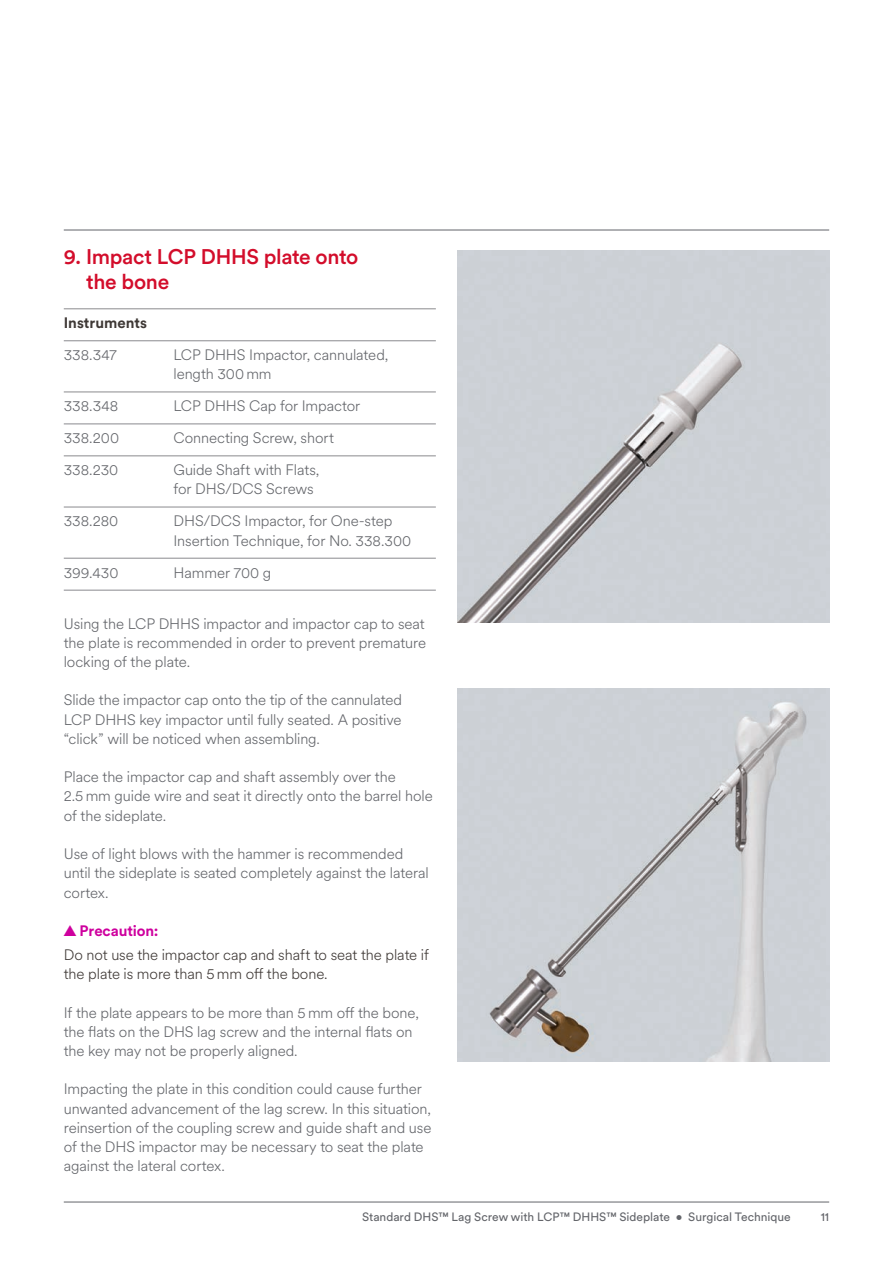
<style>
.page{position:relative;width:893px;height:1263px;background:#fff}
.page>*{position:absolute;margin:0;border:0;box-sizing:border-box;transform-origin:0 0}
._04_Step_Number_Copy{font:500 21px/25.5px "J&J Circular";letter-spacing:-.015em;color:#d30d2b}
._07_Body_Copy{font:300 15px/19.2px "J&J Circular";letter-spacing:-.005em;color:#63656a}
._09_Instrument_Rule{font:300 15px/19.2px "J&J Circular";letter-spacing:-.005em;color:#63656a}
._11_Text_Call_Out{font:300 15px/19.5px "J&J Circular";letter-spacing:-.005em;color:#3e3835}
.t1{font:700 15px "J&J Circular";letter-spacing:-.01em;color:#ce009e}
._09_Instrument_Title{font:700 15px "J&J Circular";color:#3e3835}
.t2{font:12px "J&J Circular";color:#63656a}
</style>
<div class="page">
<img style="left:457px;top:689px;width:372px;height:372px">
<img style="left:457px;top:251px;width:372px;height:372px">
<hr style="left:64px;top:309px;width:372px;height:1px;background:#8a8a8e">
<hr style="left:64px;top:340px;width:372px;height:1px;background:#8a8a8e">
<hr style="left:64px;top:392px;width:372px;height:1px;background:#8a8a8e">
<hr style="left:64px;top:424px;width:372px;height:1px;background:#8a8a8e">
<hr style="left:64px;top:456px;width:372px;height:1px;background:#8a8a8e">
<hr style="left:64px;top:507px;width:372px;height:1px;background:#8a8a8e">
<hr style="left:64px;top:558px;width:372px;height:1px;background:#8a8a8e">
<hr style="left:64px;top:590px;width:372px;height:1px;background:#8a8a8e">
<hr style="left:64px;top:230px;width:765px;height:1px;background:#63656a">
<hr style="left:64px;top:1202px;width:765px;height:1px;background:#63656a">
<p class="_04_Step_Number_Copy" style="left:86px;top:243px;width:274px;text-indent:-22px">9. Impact LCP DHHS plate onto the bone</p>
<p class="_09_Instrument_Title" style="left:64px;top:313px;width:85px">Instruments</p>
<p class="_09_Instrument_Rule" style="left:64px;top:345px;width:55px">338.347</p>
<p class="_09_Instrument_Rule" style="left:173px;top:345px;width:216px">LCP DHHS Impactor, cannulated, length 300 mm</p>
<p class="_09_Instrument_Rule" style="left:64px;top:396px;width:56px">338.348</p>
<p class="_09_Instrument_Rule" style="left:173px;top:396px;width:188px">LCP DHHS Cap for Impactor</p>
<p class="_09_Instrument_Rule" style="left:64px;top:428px;width:57px">338.200</p>
<p class="_09_Instrument_Rule" style="left:173px;top:428px;width:162px">Connecting Screw, short</p>
<p class="_09_Instrument_Rule" style="left:64px;top:460px;width:56px">338.230</p>
<p class="_09_Instrument_Rule" style="left:173px;top:460px;width:148px">Guide Shaft with Flats, for DHS/DCS Screws</p>
<p class="_09_Instrument_Rule" style="left:64px;top:511px;width:56px">338.280</p>
<p class="_09_Instrument_Rule" style="left:173px;top:511px;width:239px">DHS/DCS Impactor, for One-step<br>Insertion Technique, for No. 338.300</p>
<p class="_09_Instrument_Rule" style="left:64px;top:562px;width:56px">399.430</p>
<p class="_09_Instrument_Rule" style="left:173px;top:562px;width:99px">Hammer 700 g</p>
<p class="_07_Body_Copy" style="left:64px;top:613px;width:364px;text-align:justify">Using the LCP DHHS impactor and impactor cap to seat the plate is recommended in order to prevent premature locking of the plate.</p>
<p class="_07_Body_Copy" style="left:64px;top:690px;width:340px;text-align:justify">Slide the impactor cap onto the tip of the cannulated LCP DHHS key impactor until fully seated. A positive “click” will be noticed when assembling.</p>
<p class="_07_Body_Copy" style="left:64px;top:767px;width:370px">Place the impactor cap and shaft assembly over the<br>2.5 mm guide wire and seat it directly onto the barrel hole of the sideplate.</p>
<p class="_07_Body_Copy" style="left:64px;top:844px;width:366px">Use of light blows with the hammer is recommended until the sideplate is seated completely against the lateral cortex.</p>
<p class="t1" style="left:64px;top:920px;width:96px">▲ Precaution:</p>
<p class="_11_Text_Call_Out" style="left:64px;top:944px;width:367px">Do not use the impactor cap and shaft to seat the plate if the plate is more than 5 mm off the bone.</p>
<p class="_07_Body_Copy" style="left:64px;top:1002px;width:357px">If the plate appears to be more than 5 mm off the bone, the flats on the DHS lag screw and the internal flats on the key may not be properly aligned.</p>
<p class="_07_Body_Copy" style="left:64px;top:1079px;width:369px">Impacting the plate in this condition could cause further unwanted advancement of the lag screw. In this situation, reinsertion of the coupling screw and guide shaft and use of the DHS impactor may be necessary to seat the plate against the lateral cortex.</p>
<p class="t2" style="left:362px;top:1208px;width:430px">Standard DHS™ Lag Screw with LCP™ DHHS™ Sideplate • Surgical Technique</p>
<p class="t2" style="left:821px;top:1208px;width:10px">11</p>
</div>
